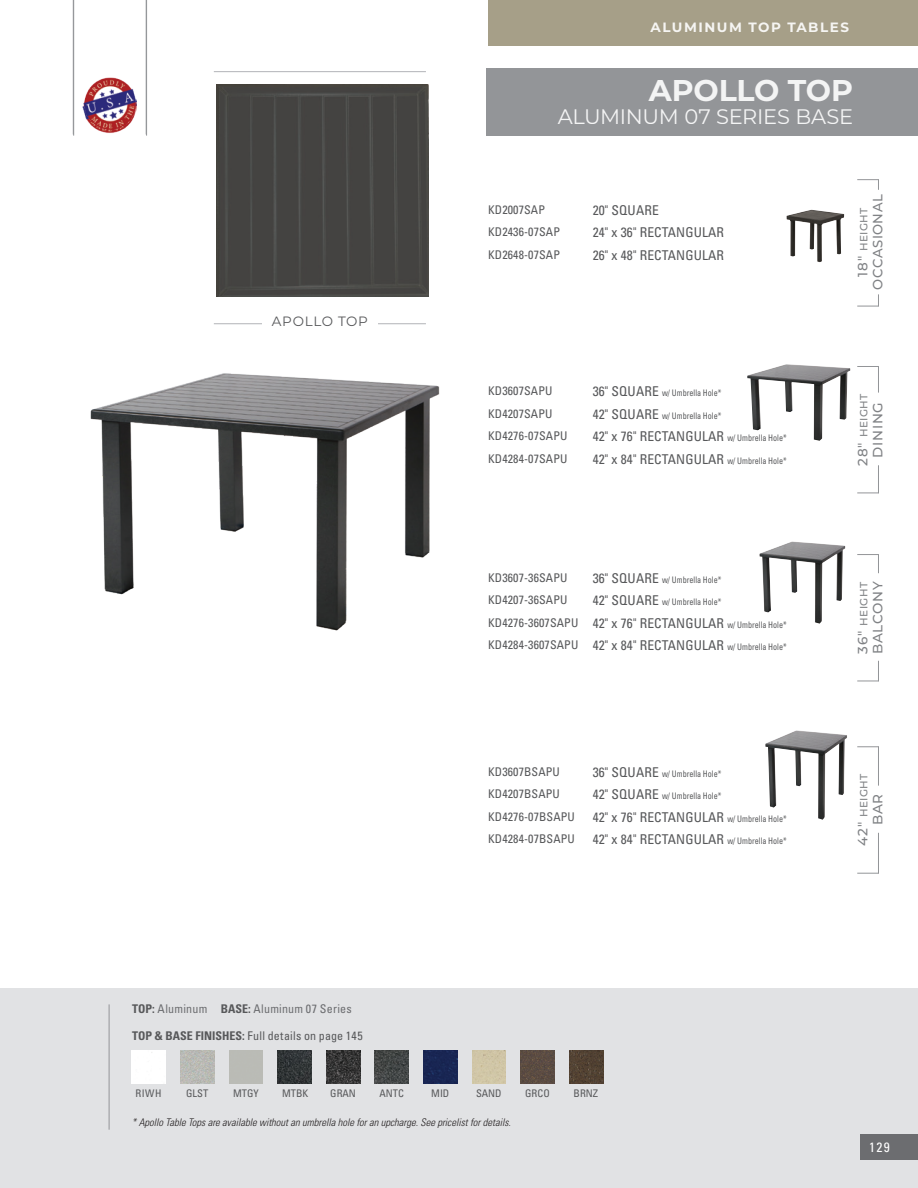
<style>
.page{position:relative;width:918px;height:1188px;background:#fff}
.page>*{position:absolute;margin:0;border:0;box-sizing:border-box;transform-origin:0 0}
.t1{font:700 30px "Montserrat";letter-spacing:-.005em;color:#fff}
.t2{font:21px "Montserrat";letter-spacing:-.015em;color:#fff}
.t3{font:condensed 13.5px/22.5px "Univers LT Std";letter-spacing:.01em;color:#57585a}
.t4{font:500 13.5px "Montserrat";letter-spacing:.05em;color:#808285}
.t5{font:700 13.5px "Montserrat";letter-spacing:.115em;color:#fff}
.t6{font:13.5px "Montserrat";letter-spacing:.055em;color:#57585a}
.t7{font:condensed 13.5px "Univers LT Std";color:#fff}
.t8{font:condensed 12px/22.5px "Univers LT Std";letter-spacing:.01em;color:#57585a}
.t9{font:condensed 12px "Univers LT Std";letter-spacing:.02em;color:#6c6d70}
.t10{font:italic 300 condensed 10.5px "Univers LT Std";color:#231f20}
.t11{font:condensed 10.5px "Univers LT Std";color:#57585a}
.t12{font:500 10.5px "Montserrat";letter-spacing:.035em;color:#808285}
.t13{font:condensed 9px "Univers LT Std";color:#57585a;scale:.9 1}
.s1{font-weight:700;color:#57585a}
.s2{font-weight:700}
.s3{font-size:13.5px}
.s4{font-size:9px}
</style>
<div class="page">
<div style="left:0;top:988px;width:918px;height:200px;background:#e1e2e4"></div>
<img style="left:82px;top:106px;width:38px;height:27px">
<hr style="left:73px;top:0;width:1px;height:136px;background:#939598">
<hr style="left:146px;top:0;width:1px;height:136px;background:#939598">
<div style="left:488px;top:0;width:430px;height:46px;background:#a69f88"></div>
<img style="left:90px;top:373px;width:350px;height:258px">
<img style="left:747px;top:364px;width:103px;height:77px">
<img style="left:765px;top:730px;width:82px;height:90px">
<img style="left:759px;top:542px;width:86px;height:82px">
<img style="left:786px;top:210px;width:58px;height:52px">
<svg style="left:857px;top:179px;width:22px;height:11px"></svg>
<svg style="left:857px;top:294px;width:22px;height:13px"></svg>
<svg style="left:857px;top:366px;width:22px;height:27px"></svg>
<svg style="left:857px;top:465px;width:22px;height:29px"></svg>
<svg style="left:857px;top:554px;width:22px;height:19px"></svg>
<svg style="left:857px;top:661px;width:22px;height:21px"></svg>
<svg style="left:857px;top:746px;width:21px;height:1px"></svg>
<hr style="left:878px;top:746px;width:1px;height:40px;background:#939598">
<svg style="left:857px;top:873px;width:21px;height:1px"></svg>
<hr style="left:878px;top:833px;width:1px;height:41px;background:#939598">
<img style="left:83px;top:77px;width:54px;height:54px">
<div style="left:486px;top:68px;width:432px;height:68px;background:#939598"></div>
<hr style="left:214px;top:323px;width:212px;height:1px;background:#b2b3b7">
<hr style="left:214px;top:71px;width:212px;height:1px;background:#b2b3b7">
<div style="left:262px;top:313px;width:116px;height:27px;background:#fff"></div>
<img style="left:216px;top:85px;width:212px;height:212px">
<hr style="left:109px;top:1004px;width:1px;height:126px;background:#939598">
<img style="left:132px;top:1050px;width:34px;height:34px">
<img style="left:180px;top:1050px;width:34px;height:34px">
<img style="left:278px;top:1050px;width:33px;height:34px">
<img style="left:326px;top:1050px;width:34px;height:34px">
<img style="left:375px;top:1050px;width:34px;height:34px">
<img style="left:424px;top:1050px;width:33px;height:34px">
<img style="left:472px;top:1050px;width:34px;height:34px">
<img style="left:521px;top:1050px;width:33px;height:34px">
<img style="left:569px;top:1050px;width:34px;height:34px">
<div style="left:860px;top:1134px;width:58px;height:26px;background:#6c6d70"></div>
<p class="t5" style="left:651px;top:17px;width:200px">ALUMINUM TOP TABLES</p>
<h1 class="t1" style="left:649px;top:69px;width:206px">APOLLO TOP</h1>
<h2 class="t2" style="left:558px;top:102px;width:297px">ALUMINUM 07 SERIES BASE</h2>
<p class="t6" style="left:272px;top:312px;width:98px">APOLLO TOP</p>
<p class="t9" style="left:132px;top:1001px;width:221px"><span class="s1">TOP:</span> Aluminum <span class="s1">BASE:</span> Aluminum 07 Series</p>
<p class="t8" style="left:132px;top:1024px;width:232px"><span class="s2">TOP &amp; BASE FINISHES:</span> Full details on page 145</p>
<p class="t8" style="left:488px;top:198px;width:73px">KD2007SAP<br>KD2436-07SAP<br>KD2648-07SAP</p>
<p class="t3" style="left:593px;top:199px;width:133px">20" SQUARE<br>24" x 36" RECTANGULAR<br>26" x 48" RECTANGULAR</p>
<p class="t8" style="left:488px;top:380px;width:81px">KD3607SAPU<br>KD4207SAPU<br>KD4276-07SAPU<br>KD4284-07SAPU</p>
<p class="t13" style="left:593px;top:387px;width:145px"><span class="s3">36" SQUARE</span> w/ Umbrella Hole*</p>
<p class="t13" style="left:593px;top:410px;width:145px"><span class="s3">42" SQUARE</span> w/ Umbrella Hole*</p>
<p class="t3" style="left:593px;top:425px;width:196px">42" x 76" RECTANGULAR <span class="s4">w/ Umbrella Hole*<br></span>42" x 84" RECTANGULAR <span class="s4">w/ Umbrella Hole*</span></p>
<p class="t8" style="left:488px;top:566px;width:92px">KD3607-36SAPU<br>KD4207-36SAPU<br>KD4276-3607SAPU<br>KD4284-3607SAPU</p>
<p class="t13" style="left:593px;top:574px;width:145px"><span class="s3">36" SQUARE</span> w/ Umbrella Hole*</p>
<p class="t13" style="left:593px;top:596px;width:145px"><span class="s3">42" SQUARE</span> w/ Umbrella Hole*</p>
<p class="t3" style="left:593px;top:611px;width:196px">42" x 76" RECTANGULAR <span class="s4">w/ Umbrella Hole*<br></span>42" x 84" RECTANGULAR <span class="s4">w/ Umbrella Hole*</span></p>
<p class="t8" style="left:488px;top:760px;width:88px">KD3607BSAPU<br>KD4207BSAPU<br>KD4276-07BSAPU<br>KD4284-07BSAPU</p>
<p class="t13" style="left:593px;top:768px;width:145px"><span class="s3">36" SQUARE</span> w/ Umbrella Hole*</p>
<p class="t13" style="left:593px;top:790px;width:145px"><span class="s3">42" SQUARE</span> w/ Umbrella Hole*</p>
<p class="t3" style="left:593px;top:806px;width:196px">42" x 76" RECTANGULAR <span class="s4">w/ Umbrella Hole*<br></span>42" x 84" RECTANGULAR <span class="s4">w/ Umbrella Hole*</span></p>
<p class="t11" style="left:135px;top:1086px;width:28px">RIWH</p>
<p class="t11" style="left:186px;top:1086px;width:24px">GLST</p>
<p class="t11" style="left:233px;top:1086px;width:27px">MTGY</p>
<p class="t11" style="left:282px;top:1086px;width:28px">MTBK</p>
<p class="t11" style="left:330px;top:1086px;width:27px">GRAN</p>
<p class="t11" style="left:379px;top:1086px;width:26px">ANTC</p>
<p class="t11" style="left:431px;top:1086px;width:20px">MID</p>
<p class="t11" style="left:476px;top:1086px;width:27px">SAND</p>
<p class="t11" style="left:525px;top:1086px;width:26px">GRCO</p>
<p class="t11" style="left:574px;top:1086px;width:26px">BRNZ</p>
<p class="t10" style="left:132px;top:1116px;width:381px">* Apollo Table Tops are available without an umbrella hole for an upcharge. See pricelist for details.</p>
<p class="t4" style="left:868px;top:290px;width:96px;rotate:-90deg">OCCASIONAL</p>
<p class="t12" style="left:856px;top:277px;width:71px;rotate:-90deg"><span class="s3">18"</span> HEIGHT</p>
<p class="t12" style="left:856px;top:466px;width:74px;rotate:-90deg"><span class="s3">28"</span> HEIGHT</p>
<p class="t4" style="left:868px;top:458px;width:57px;rotate:-90deg">DINING</p>
<p class="t12" style="left:856px;top:654px;width:73px;rotate:-90deg"><span class="s3">36"</span> HEIGHT</p>
<p class="t4" style="left:868px;top:654px;width:75px;rotate:-90deg">BALCONY</p>
<p class="t12" style="left:856px;top:846px;width:74px;rotate:-90deg"><span class="s3">42"</span> HEIGHT</p>
<p class="t4" style="left:868px;top:825px;width:33px;rotate:-90deg">BAR</p>
<p class="t7" style="left:869px;top:1139px;width:22px">129</p>
</div>
